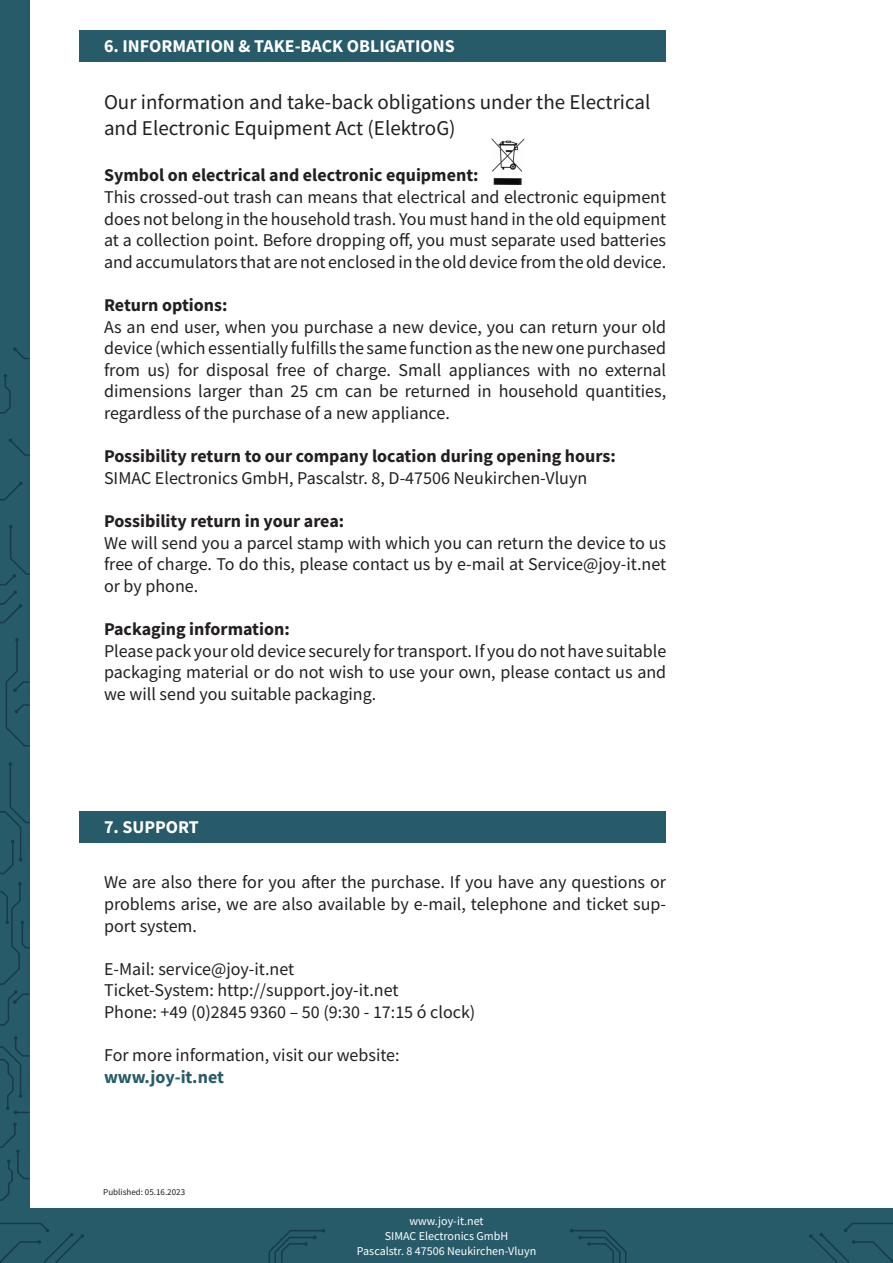
<style>
.page{position:relative;width:893px;height:1263px;background:#fff}
.page>*{position:absolute;margin:0;border:0;box-sizing:border-box;transform-origin:0 0}
.t1{font:21px/25.2px "Source Sans Pro";color:#231f20}
.t2{font:18px/21.6px "Source Sans Pro";color:#231f20;text-align:justify}
.t3{font:700 18px "Source Sans Pro";color:#231f20}
.t4{font:700 18px "Source Sans Pro";color:#fff}
.t5{font:700 18px "Source Sans Pro";color:#275b6a}
.t6{font:12px "Source Sans Pro";color:#fff}
.t7{font:9px "Source Sans Pro";color:#231f20}
</style>
<div class="page">
<div style="left:0;top:0;width:30px;height:1263px;background:#275b6a"></div>
<svg style="left:0;top:1122px;width:30px;height:79px"></svg>
<svg style="left:0;top:1036px;width:30px;height:78px"></svg>
<svg style="left:0;top:882px;width:30px;height:144px"></svg>
<svg style="left:0;top:762px;width:30px;height:112px"></svg>
<svg style="left:5px;top:638px;width:25px;height:109px"></svg>
<svg style="left:0;top:525px;width:30px;height:99px"></svg>
<svg style="left:0;top:482px;width:23px;height:19px"></svg>
<svg style="left:9px;top:438px;width:21px;height:18px"></svg>
<svg style="left:0;top:374px;width:11px;height:40px"></svg>
<svg style="left:13px;top:347px;width:17px;height:12px"></svg>
<div style="left:80px;top:30px;width:586px;height:32px;background:#275b6a"></div>
<div style="left:0;top:1209px;width:893px;height:54px;background:#275b6a"></div>
<svg style="left:268px;top:1229px;width:57px;height:34px"></svg>
<svg style="left:570px;top:1229px;width:57px;height:34px"></svg>
<svg style="left:0;top:1223px;width:84px;height:40px"></svg>
<svg style="left:809px;top:1223px;width:84px;height:40px"></svg>
<div style="left:80px;top:811px;width:586px;height:32px;background:#275b6a"></div>
<img style="left:492px;top:138px;width:33px;height:47px">
<p class="t4" style="left:104px;top:33px;width:352px">6. INFORMATION &amp; TAKE-BACK OBLIGATIONS</p>
<p class="t1" style="left:104px;top:90px;width:548px">Our information and take-back obligations under the Electrical and Electronic Equipment Act (ElektroG)</p>
<p class="t3" style="left:104px;top:163px;width:376px">Symbol on electrical and electronic equipment:</p>
<p class="t2" style="left:104px;top:186px;width:564px">This crossed-out trash can means that electrical and electronic equipment does not belong in the household trash. You must hand in the old equipment at a collection point. Before dropping off, you must separate used batteries and accumulators that are not enclosed in the old device from the old device.</p>
<p class="t3" style="left:104px;top:293px;width:125px">Return options:</p>
<p class="t2" style="left:104px;top:316px;width:564px">As an end user, when you purchase a new device, you can return your old device (which essentially fulfills the same function as the new one purchased from us) for disposal free of charge. Small appliances with no external dimensions larger than 25 cm can be returned in household quantities, regardless of the purchase of a new appliance.</p>
<p class="t3" style="left:104px;top:444px;width:513px">Possibility return to our company location during opening hours:</p>
<p class="t2" style="left:104px;top:467px;width:485px">SIMAC Electronics GmbH, Pascalstr. 8, D-47506 Neukirchen-Vluyn</p>
<p class="t3" style="left:104px;top:509px;width:242px">Possibility return in your area:</p>
<p class="t2" style="left:104px;top:532px;width:564px">We will send you a parcel stamp with which you can return the device to us free of charge. To do this, please contact us by e-mail at Service@joy-it.net or by phone.</p>
<p class="t3" style="left:104px;top:617px;width:187px">Packaging information:</p>
<p class="t2" style="left:104px;top:640px;width:564px">Please pack your old device securely for transport. If you do not have suitable packaging material or do not wish to use your own, please contact us and we will send you suitable packaging.</p>
<p class="t4" style="left:104px;top:815px;width:96px">7. SUPPORT</p>
<p class="t2" style="left:104px;top:871px;width:564px">We are also there for you after the purchase. If you have any questions or problems arise, we are also available by e-mail, telephone and ticket sup&shy;port system.</p>
<p class="t2" style="left:104px;top:958px;width:192px">E-Mail: service@joy-it.net</p>
<p class="t2" style="left:104px;top:979px;width:296px">Ticket-System: http://support.joy-it.net</p>
<p class="t2" style="left:104px;top:1001px;width:373px">Phone: +49 (0)2845 9360 – 50 (9:30 - 17:15 ó clock)</p>
<p class="t2" style="left:104px;top:1044px;width:297px">For more information, visit our website:</p>
<p class="t5" style="left:104px;top:1065px;width:122px">www.joy-it.net</p>
<p class="t7" style="left:103px;top:1186px;width:83px">Published: 05.16.2023</p>
<p class="t6" style="left:410px;top:1213px;width:75px">www.joy-it.net</p>
<p class="t6" style="left:385px;top:1228px;width:125px">SIMAC Electronics GmbH</p>
<p class="t6" style="left:357px;top:1243px;width:181px">Pascalstr. 8 47506 Neukirchen-Vluyn</p>
</div>
